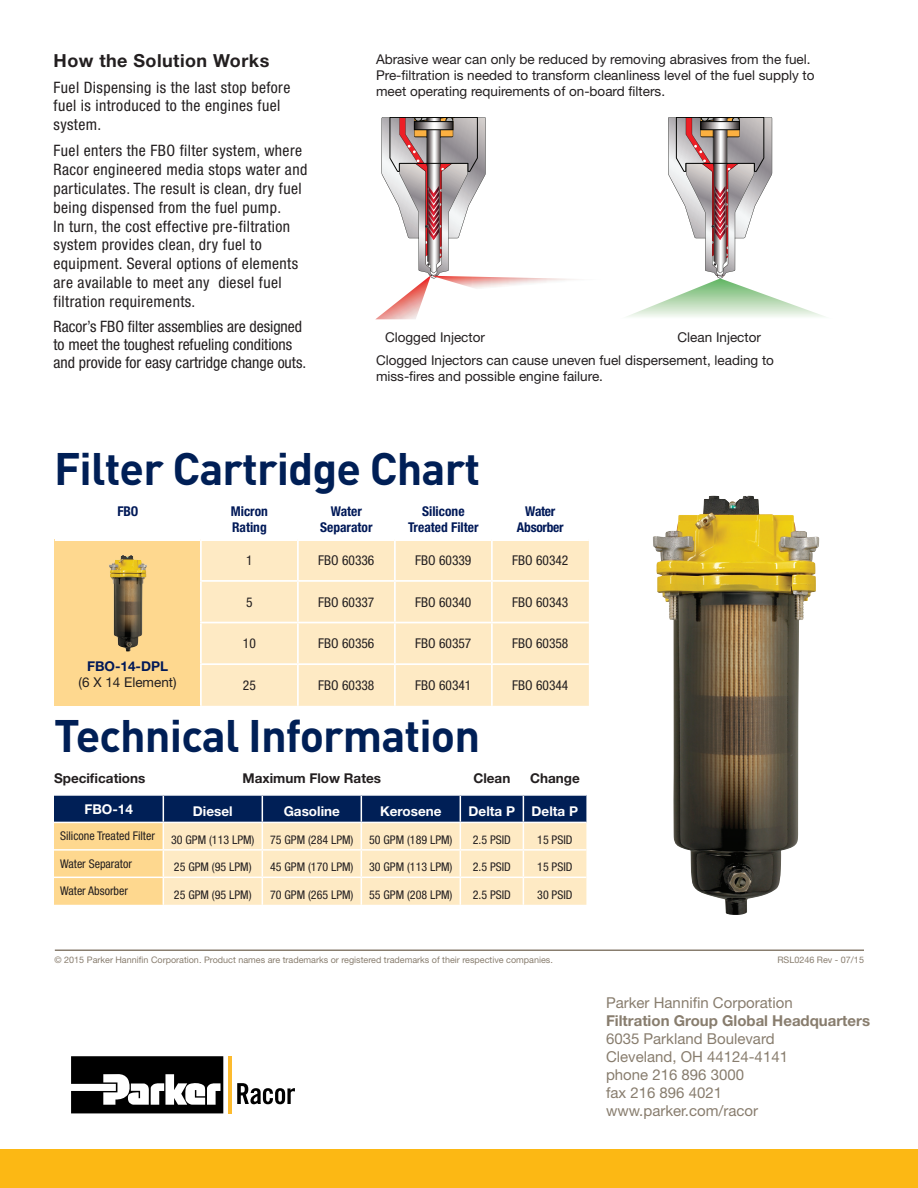
<style>
.page{position:relative;width:918px;height:1188px;background:#fff}
.page>*{position:absolute;margin:0;border:0;box-sizing:border-box;transform-origin:0 0}
.t1{font:700 45px "DINOT";letter-spacing:-.02em;color:#001f56}
.t2{font:700 18px "Helvetica Neue LT Std";letter-spacing:.025em;color:#231f20}
.t3{font:condensed 15.75px/18.9px "Helvetica Neue LT Std";letter-spacing:.025em;color:#231f20}
.t4{font:condensed 15.75px/18px "Helvetica Neue LT Std";color:#231f20}
.t5{font:15px "Helvetica Neue LT Std";color:#887d6e}
.t6{font:700 15px "Helvetica Neue LT Std";color:#887d6e}
.t7{font:13.5px/16.2px "Helvetica Neue LT Std";color:#231f20}
.t8{font:condensed 13.5px "Helvetica Neue LT Std";color:#231f20}
.t9{font:700 condensed 13.5px/16.2px "Helvetica Neue LT Std";color:#011958;text-align:center}
.t10{font:700 13.5px "Helvetica Neue LT Std";color:#231f20}
.t11{font:700 13.5px "Helvetica Neue LT Std";color:#fff}
.t12{font:700 condensed 13.5px "Helvetica Neue LT Std";letter-spacing:-.02em;color:#011958}
.t13{font:condensed 12px "Helvetica Neue LT Std";color:#231f20}
.t14{font:9px "Helvetica Neue LT Std";color:#887d6e}
.s1{font-weight:700;color:#011958}
</style>
<div class="page">
<hr style="left:55px;top:950px;width:809px;height:1px;background:#887d6e">
<svg style="left:71px;top:1056px;width:152px;height:57px"></svg>
<hr style="left:229px;top:1056px;width:3px;height:57px;background:#fdbb2e">
<svg style="left:237px;top:1083px;width:58px;height:21px"></svg>
<div style="left:0;top:1150px;width:918px;height:38px;background:#fcb814"></div>
<svg style="left:54px;top:795px;width:532px;height:110px;background:#c3baa7"></svg>
<div style="left:55px;top:539px;width:146px;height:167px;background:#fed88f"></div>
<div style="left:202px;top:541px;width:387px;height:165px;background:#feeac4"></div>
<hr style="left:297px;top:541px;width:2px;height:39px;background:#fff">
<hr style="left:200px;top:580px;width:98px;height:2px;background:#fff">
<hr style="left:297px;top:582px;width:2px;height:40px;background:#fff">
<hr style="left:200px;top:622px;width:98px;height:1px;background:#fff">
<hr style="left:297px;top:623px;width:2px;height:40px;background:#fff">
<hr style="left:200px;top:663px;width:98px;height:2px;background:#fff">
<hr style="left:297px;top:665px;width:2px;height:41px;background:#fff">
<hr style="left:394px;top:541px;width:2px;height:39px;background:#fff">
<hr style="left:395px;top:580px;width:97px;height:2px;background:#fff">
<hr style="left:394px;top:582px;width:2px;height:40px;background:#fff">
<hr style="left:395px;top:622px;width:97px;height:1px;background:#fff">
<hr style="left:394px;top:623px;width:2px;height:40px;background:#fff">
<hr style="left:395px;top:663px;width:97px;height:2px;background:#fff">
<hr style="left:394px;top:665px;width:2px;height:41px;background:#fff">
<hr style="left:298px;top:580px;width:97px;height:2px;background:#fff">
<hr style="left:492px;top:580px;width:97px;height:2px;background:#fff">
<hr style="left:298px;top:622px;width:97px;height:1px;background:#fff">
<hr style="left:492px;top:622px;width:97px;height:1px;background:#fff">
<hr style="left:55px;top:538px;width:146px;height:3px;background:#fff">
<hr style="left:200px;top:541px;width:2px;height:39px;background:#fff">
<hr style="left:200px;top:582px;width:2px;height:40px;background:#fff">
<hr style="left:200px;top:623px;width:2px;height:40px;background:#fff">
<hr style="left:200px;top:665px;width:2px;height:41px;background:#fff">
<hr style="left:491px;top:541px;width:2px;height:39px;background:#fff">
<hr style="left:491px;top:582px;width:2px;height:40px;background:#fff">
<hr style="left:491px;top:623px;width:2px;height:40px;background:#fff">
<hr style="left:491px;top:665px;width:2px;height:41px;background:#fff">
<hr style="left:298px;top:663px;width:97px;height:2px;background:#fff">
<hr style="left:492px;top:663px;width:97px;height:2px;background:#fff">
<img style="left:109px;top:555px;width:33px;height:96px">
<img style="left:432px;top:277px;width:144px;height:12px">
<svg style="left:382px;top:118px;width:104px;height:160px"></svg>
<svg style="left:627px;top:118px;width:198px;height:199px"></svg>
<img style="left:376px;top:275px;width:55px;height:44px">
<img style="left:653px;top:496px;width:145px;height:419px">
<p class="t2" style="left:54px;top:49px;width:217px">How the Solution Works</p>
<p class="t3" style="left:54px;top:77px;width:238px">Fuel Dispensing is the last stop before fuel is introduced to the engines fuel system.</p>
<p class="t3" style="left:54px;top:141px;width:255px">Fuel enters the FBO filter system, where Racor engineered media stops water and particulates. The result is clean, dry fuel being dispensed from the fuel pump.<br>In turn, the cost effective pre-filtration system provides clean, dry fuel to equipment. Several options of elements are available to meet any diesel fuel filtration requirements.</p>
<p class="t4" style="left:54px;top:317px;width:254px">Racor’s FBO filter assemblies are designed to meet the toughest refueling conditions and provide for easy cartridge change outs.</p>
<p class="t7" style="left:376px;top:51px;width:436px">Abrasive wear can only be reduced by removing abrasives from the fuel.</p>
<p class="t7" style="left:376px;top:67px;width:440px">Pre-filtration is needed to transform cleanliness level of the fuel supply to meet operating requirements of on-board filters.</p>
<p class="t7" style="left:385px;top:329px;width:101px">Clogged Injector</p>
<p class="t7" style="left:678px;top:329px;width:85px">Clean Injector</p>
<p class="t7" style="left:376px;top:352px;width:400px">Clogged Injectors can cause uneven fuel dispersement, leading to miss-fires and possible engine failure.</p>
<p class="t1" style="left:54px;top:438px;width:428px">Filter Cartridge Chart</p>
<p class="t9" style="left:118px;top:503px;width:22px">FBO</p>
<p class="t9" style="left:231px;top:503px;width:39px">Micron</p>
<p class="t9" style="left:232px;top:519px;width:36px">Rating</p>
<p class="t9" style="left:408px;top:503px;width:72px">Silicone<br>Treated Filter</p>
<p class="t9" style="left:525px;top:503px;width:32px">Water</p>
<p class="t9" style="left:331px;top:503px;width:33px">Water</p>
<p class="t9" style="left:320px;top:519px;width:54px">Separator</p>
<p class="t12" style="left:517px;top:519px;width:48px">Absorber</p>
<p class="t7" style="left:79px;top:657px;width:100px;text-align:center"><span class="s1">FBO-14-DPL<br></span>(6 X 14 Element)</p>
<p class="t8" style="left:246px;top:552px;width:8px">1</p>
<p class="t8" style="left:318px;top:552px;width:58px">FBO 60336</p>
<p class="t8" style="left:415px;top:552px;width:58px">FBO 60339</p>
<p class="t8" style="left:512px;top:552px;width:58px">FBO 60342</p>
<p class="t8" style="left:246px;top:594px;width:8px">5</p>
<p class="t8" style="left:318px;top:594px;width:58px">FBO 60337</p>
<p class="t8" style="left:415px;top:594px;width:58px">FBO 60340</p>
<p class="t8" style="left:512px;top:594px;width:58px">FBO 60343</p>
<p class="t8" style="left:243px;top:636px;width:14px">10</p>
<p class="t8" style="left:318px;top:636px;width:58px">FBO 60356</p>
<p class="t8" style="left:415px;top:636px;width:58px">FBO 60357</p>
<p class="t8" style="left:512px;top:636px;width:58px">FBO 60358</p>
<p class="t8" style="left:243px;top:677px;width:14px">25</p>
<p class="t8" style="left:318px;top:677px;width:58px">FBO 60338</p>
<p class="t8" style="left:415px;top:677px;width:58px">FBO 60341</p>
<p class="t8" style="left:512px;top:677px;width:58px">FBO 60344</p>
<p class="t1" style="left:54px;top:706px;width:428px">Technical Information</p>
<p class="t10" style="left:54px;top:770px;width:93px">Specifications</p>
<p class="t10" style="left:242px;top:770px;width:140px">Maximum Flow Rates</p>
<p class="t10" style="left:473px;top:770px;width:38px">Clean</p>
<p class="t10" style="left:530px;top:770px;width:51px">Change</p>
<p class="t11" style="left:84px;top:800px;width:50px">FBO-14</p>
<p class="t11" style="left:193px;top:803px;width:41px">Diesel</p>
<p class="t11" style="left:284px;top:803px;width:58px">Gasoline</p>
<p class="t11" style="left:380px;top:803px;width:63px">Kerosene</p>
<p class="t11" style="left:469px;top:803px;width:48px">Delta P</p>
<p class="t11" style="left:532px;top:803px;width:48px">Delta P</p>
<p class="t13" style="left:60px;top:829px;width:96px">Silicone Treated Filter</p>
<p class="t13" style="left:171px;top:833px;width:85px">30 GPM (113 LPM)</p>
<p class="t13" style="left:270px;top:833px;width:85px">75 GPM (284 LPM)</p>
<p class="t13" style="left:369px;top:833px;width:85px">50 GPM (189 LPM)</p>
<p class="t13" style="left:473px;top:833px;width:40px">2.5 PSID</p>
<p class="t13" style="left:537px;top:833px;width:37px">15 PSID</p>
<p class="t13" style="left:60px;top:857px;width:73px">Water Separator</p>
<p class="t13" style="left:174px;top:860px;width:79px">25 GPM (95 LPM)</p>
<p class="t13" style="left:270px;top:860px;width:85px">45 GPM (170 LPM)</p>
<p class="t13" style="left:369px;top:860px;width:85px">30 GPM (113 LPM)</p>
<p class="t13" style="left:473px;top:860px;width:40px">2.5 PSID</p>
<p class="t13" style="left:537px;top:860px;width:37px">15 PSID</p>
<p class="t13" style="left:60px;top:884px;width:70px">Water Absorber</p>
<p class="t13" style="left:174px;top:888px;width:79px">25 GPM (95 LPM)</p>
<p class="t13" style="left:270px;top:888px;width:85px">70 GPM (265 LPM)</p>
<p class="t13" style="left:369px;top:888px;width:85px">55 GPM (208 LPM)</p>
<p class="t13" style="left:473px;top:888px;width:40px">2.5 PSID</p>
<p class="t13" style="left:537px;top:888px;width:37px">30 PSID</p>
<p class="t14" style="left:55px;top:954px;width:500px">© 2015 Parker Hannifin Corporation. Product names are trademarks or registered trademarks of their respective companies.</p>
<p class="t14" style="left:777px;top:954px;width:88px">RSL0246 Rev - 07/15</p>
<p class="t5" style="left:606px;top:993px;width:188px">Parker Hannifin Corporation</p>
<p class="t6" style="left:606px;top:1011px;width:266px">Filtration Group Global Headquarters</p>
<p class="t5" style="left:606px;top:1029px;width:170px">6035 Parkland Boulevard</p>
<p class="t5" style="left:606px;top:1047px;width:184px">Cleveland, OH 44124-4141</p>
<p class="t5" style="left:606px;top:1065px;width:140px">phone 216 896 3000</p>
<p class="t5" style="left:606px;top:1083px;width:118px">fax 216 896 4021</p>
<p class="t5" style="left:606px;top:1101px;width:154px">www.parker.com/racor</p>
</div>
